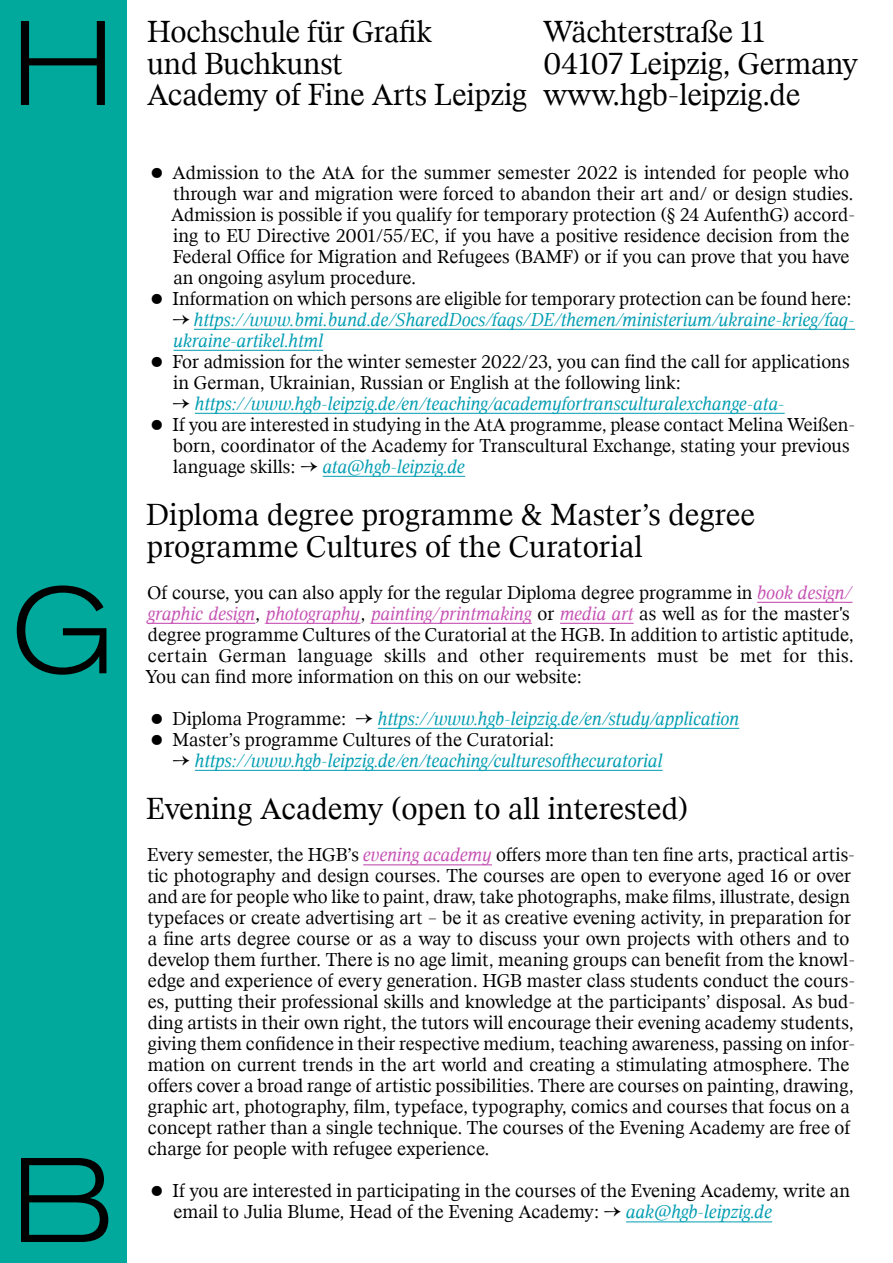
<style>
.page{position:relative;width:893px;height:1263px;background:#fff}
.page>*{position:absolute;margin:0;border:0;box-sizing:border-box;transform-origin:0 0}
.t1{font:300 119.25px "HGB Akzidenz Vertikal";color:#000}
.t2{font:33px/31.5px "HGB Aktuell TT";letter-spacing:-.01em;color:#000}
.t3{font:20.25px/21px "HGB Aktuell TT";color:#000}
.t4{font:italic 20.25px "HGB Aktuell TT";color:#009db2}
.s1{font-family:"Modul 01 Circles"}
.s2{font-style:normal;color:#000}
.s3{font-style:italic;color:#c652b4}
.s4{font-style:italic;color:#009db2}
</style>
<div class="page">
<hr style="left:194px;top:329px;width:661px;height:1px;background:#009db2">
<hr style="left:173px;top:350px;width:150px;height:1px;background:#009db2">
<hr style="left:195px;top:413px;width:590px;height:1px;background:#009db2">
<hr style="left:323px;top:476px;width:142px;height:1px;background:#009db2">
<hr style="left:757px;top:602px;width:95px;height:1px;background:#c652b4">
<hr style="left:148px;top:623px;width:107px;height:1px;background:#c652b4">
<hr style="left:266px;top:623px;width:95px;height:1px;background:#c652b4">
<hr style="left:371px;top:623px;width:161px;height:1px;background:#c652b4">
<hr style="left:560px;top:623px;width:74px;height:1px;background:#c652b4">
<hr style="left:378px;top:728px;width:361px;height:1px;background:#009db2">
<hr style="left:195px;top:770px;width:468px;height:1px;background:#009db2">
<hr style="left:363px;top:864px;width:129px;height:1px;background:#c652b4">
<hr style="left:626px;top:1221px;width:146px;height:1px;background:#009db2">
<div style="left:0;top:0;width:126px;height:1263px;background:#00a99b"></div>
<h1 class="t1" style="left:11px;top:-28px;width:105px">H</h1>
<h2 class="t2" style="left:543px;top:17px;width:317px">Wächterstraße 11<br>04107 Leipzig, Germany www.hgb-leipzig.de</h2>
<h2 class="t2" style="left:147px;top:17px;width:382px">Hochschule für Grafik<br>und Buchkunst<br>Academy of Fine Arts Leipzig</h2>
<h1 class="t1" style="left:11px;top:539px;width:105px">G</h1>
<h1 class="t1" style="left:11px;top:1109px;width:105px">B</h1>
<p class="t3" style="left:147px;top:162px;width:704px"><span class="s1">5</span> Admission to the AtA for the summer semester 2022 is intended for people who</p>
<p class="t3" style="left:173px;top:183px;width:682px">through war and migration were forced to abandon their art and/ or design studies.</p>
<p class="t3" style="left:171px;top:204px;width:685px">Admission is possible if you qualify for temporary protection (§ 24 AufenthG) accord-</p>
<p class="t3" style="left:173px;top:225px;width:678px">ing to EU Directive 2001/55/EC, if you have a positive residence decision from the</p>
<p class="t3" style="left:173px;top:246px;width:678px">Federal Office for Migration and Refugees (BAMF) or if you can prove that you have</p>
<p class="t3" style="left:173px;top:267px;width:244px">an ongoing asylum procedure.</p>
<p class="t3" style="left:147px;top:288px;width:706px"><span class="s1">5</span> Information on which persons are eligible for temporary protection can be found here:</p>
<p class="t4" style="left:173px;top:308px;width:684px"><span class="s2">→</span> https://www.bmi.bund.de/SharedDocs/faqs/DE/themen/ministerium/ukraine-krieg/faq-</p>
<p class="t4" style="left:173px;top:329px;width:151px">ukraine-artikel.html</p>
<p class="t3" style="left:147px;top:351px;width:704px"><span class="s1">5</span> For admission for the winter semester 2022/23, you can find the call for applications</p>
<p class="t3" style="left:173px;top:372px;width:509px">in German, Ukrainian, Russian or English at the following link:</p>
<p class="t4" style="left:173px;top:392px;width:614px"><span class="s2">→</span> https://www.hgb-leipzig.de/en/teaching/academyfortransculturalexchange-ata-</p>
<p class="t3" style="left:147px;top:414px;width:710px"><span class="s1">5</span> If you are interested in studying in the AtA programme, please contact Melina Weißen-</p>
<p class="t3" style="left:173px;top:435px;width:678px">born, coordinator of the Academy for Transcultural Exchange, stating your previous</p>
<p class="t4" style="left:173px;top:455px;width:294px"><span class="s2">language skills: →</span> ata@hgb-leipzig.de</p>
<h2 class="t2" style="left:146px;top:500px;width:611px">Diploma degree programme &amp; Master’s degree programme Cultures of the Curatorial</h2>
<p class="t3" style="left:146px;top:582px;width:710px">Of course, you can also apply for the regular Diploma degree programme in <span class="s3">book design/ graphic design</span>, <span class="s3">photography</span>, <span class="s3">painting/printmaking</span> or <span class="s3">media art</span> as well as for the master's degree programme Cultures of the Curatorial at the HGB. In addition to artistic aptitude, certain German language skills and other requirements must be met for this.<br>You can find more information on this on our website:</p>
<p class="t3" style="left:147px;top:708px;width:594px"><span class="s1">5</span> Diploma Programme: → <span class="s4">https://www.hgb-leipzig.de/en/study/application<br></span><span class="s1">5</span> Master’s programme Cultures of the Curatorial:</p>
<p class="t4" style="left:173px;top:749px;width:492px"><span class="s2">→</span> https://www.hgb-leipzig.de/en/teaching/culturesofthecuratorial</p>
<h2 class="t2" style="left:146px;top:794px;width:544px">Evening Academy (open to all interested)</h2>
<p class="t3" style="left:147px;top:845px;width:709px">Every semester, the HGB’s <span class="s3">evening academy</span> offers more than ten fine arts, practical artis&shy;tic photography and design courses. The courses are open to everyone aged 16 or over and are for people who like to paint, draw, take photographs, make films, illustrate, design typefaces or create advertising art – be it as creative evening activity, in preparation for a fine arts degree course or as a way to discuss your own projects with others and to develop them further. There is no age limit, meaning groups can benefit from the knowl&shy;edge and experience of every generation. HGB master class students conduct the cours&shy;es, putting their professional skills and knowledge at the participants’ disposal. As bud&shy;ding artists in their own right, the tutors will encourage their evening academy students, giving them confidence in their respective medium, teaching awareness, passing on infor&shy;mation on current trends in the art world and creating a stimulating atmosphere. The offers cover a broad range of artistic possibilities. There are courses on painting, drawing, graphic art, photography, film, typeface, typography, comics and courses that focus on a concept rather than a single technique. The courses of the Evening Academy are free of charge for people with refugee experience.</p>
<p class="t3" style="left:147px;top:1181px;width:705px"><span class="s1">5</span> If you are interested in participating in the courses of the Evening Academy, write an</p>
<p class="t3" style="left:173px;top:1202px;width:600px">email to Julia Blume, Head of the Evening Academy: → <span class="s4">aak@hgb-leipzig.de</span></p>
</div>
